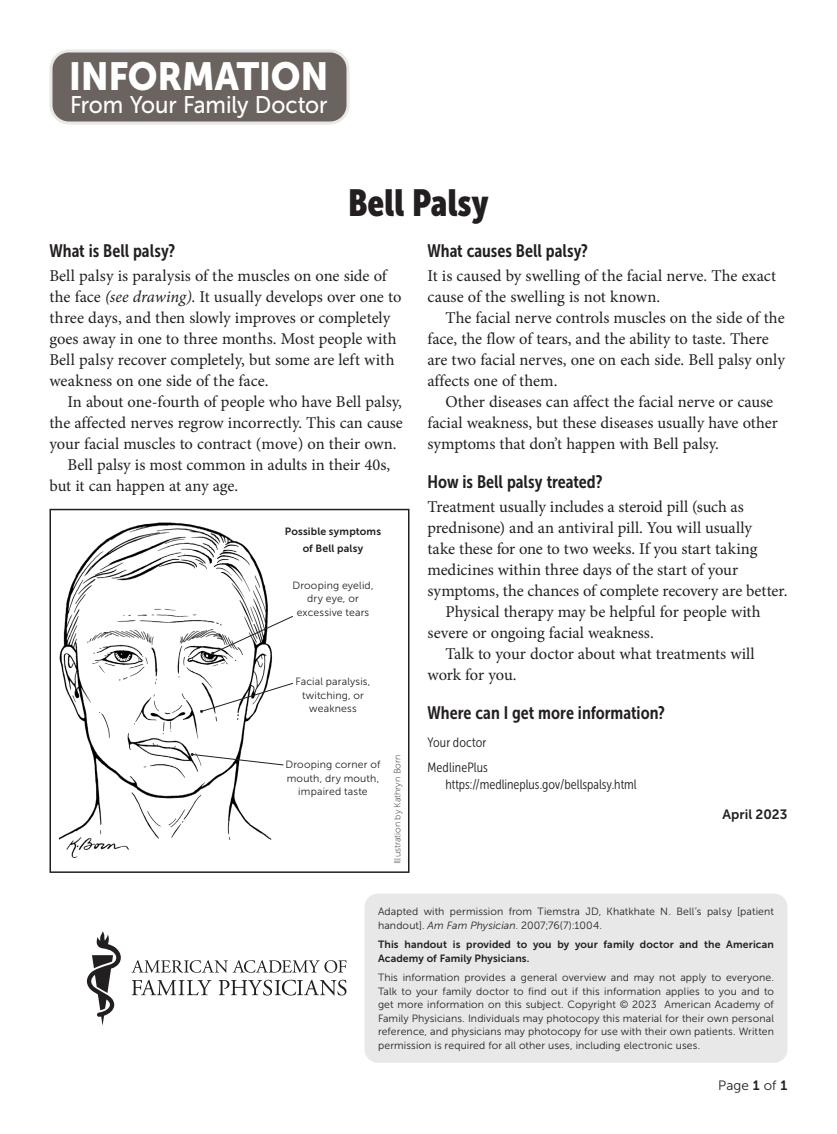
<style>
.page{position:relative;width:837px;height:1134px;background:#fff}
.page>*{position:absolute;margin:0;border:0;box-sizing:border-box;transform-origin:0 0}
.t1{font:39px "Museo Sans 900";letter-spacing:-.01em;color:#fff;scale:.93 1}
.article_title{font:37.5px "Museo Sans Cond 900";letter-spacing:-.01em;color:#231f20}
.t2{font:24px "Museo Sans 500";letter-spacing:-.005em;color:#fff;scale:.93 1}
.head1{font:18px "Museo Sans Cond 700";color:#231f20}
.body_text{font:16.5px/21px "Minion Pro";color:#231f20}
.body_noindent{font:16.5px/21px "Minion Pro";letter-spacing:-.005em;color:#231f20}
.web_small{font:13.5px/16.2px "Museo Sans Cond 300";color:#231f20}
.Date{font:13.5px "Museo Sans 700";color:#231f20}
.t3{font:13.5px "Museo Sans 300";letter-spacing:.005em;color:#231f20}
.blurb{font:10.5px/13.5px "Museo Sans 300";letter-spacing:.01em;color:#231f20}
.fig_text{font:10.5px/13.5px "Museo Sans 300";letter-spacing:.015em;color:#231f20;text-align:center}
.blurb-2{font:10.5px/13.5px "Museo Sans 700";letter-spacing:.01em;color:#231f20}
.fig_text-2{font:10.5px "Museo Sans 700";letter-spacing:.02em;color:#231f20}
.art_credit{font:9px "Museo Sans 100";color:#231f20}
.s1{font-style:italic}
.s2{font-family:"Museo Sans 700"}
</style>
<div class="page">
<svg style="left:131px;top:960px;width:215px;height:13px"></svg>
<svg style="left:132px;top:980px;width:80px;height:15px"></svg>
<svg style="left:219px;top:980px;width:127px;height:16px"></svg>
<svg style="left:87px;top:931px;width:34px;height:95px"></svg>
<div style="left:51px;top:51px;width:297px;height:72px;background:#6b6360;border-radius:18px"></div>
<div style="left:50px;top:50px;width:300px;height:74px;border:3px solid #e9e8e8;border-radius:18px"></div>
<div style="left:364px;top:894px;width:424px;height:169px;background:#e9e8e8;border-radius:14px"></div>
<div style="left:50px;top:509px;width:360px;height:364px;border:2px solid #231f20"></div>
<img style="left:60px;top:522px;width:213px;height:336px">
<svg style="left:211px;top:615px;width:82px;height:40px"></svg>
<svg style="left:200px;top:682px;width:93px;height:31px"></svg>
<svg style="left:191px;top:753px;width:93px;height:13px"></svg>
<h1 class="t1" style="left:69px;top:54px;width:281px">INFORMATION</h1>
<h3 class="t2" style="left:70px;top:92px;width:278px">From Your Family Doctor</h3>
<p class="article_title" style="left:348px;top:182px;width:142px">Bell Palsy</p>
<p class="head1" style="left:50px;top:241px;width:127px">What is Bell palsy?</p>
<p class="body_noindent" style="left:50px;top:265px;width:353px">Bell palsy is paralysis of the muscles on one side of the face <span class="s1">(see drawing)</span>. It usually develops over one to three days, and then slowly improves or completely goes away in one to three months. Most people with Bell palsy recover completely, but some are left with weakness on one side of the face.</p>
<p class="body_text" style="left:50px;top:391px;width:355px;text-align:justify;text-indent:18px">In about one-fourth of people who have Bell palsy, the affected nerves regrow incorrectly. This can cause your facial muscles to contract (move) on their own.</p>
<p class="body_text" style="left:50px;top:454px;width:342px;text-indent:18px">Bell palsy is most common in adults in their 40s, but it can happen at any age.</p>
<p class="fig_text-2" style="left:285px;top:526px;width:98px">Possible symptoms</p>
<p class="fig_text-2" style="left:303px;top:542px;width:62px">of Bell palsy</p>
<p class="fig_text" style="left:292px;top:579px;width:83px">Drooping eyelid, dry eye, or excessive tears</p>
<p class="fig_text" style="left:296px;top:675px;width:76px">Facial paralysis, twitching, or weakness</p>
<p class="fig_text" style="left:285px;top:758px;width:97px">Drooping corner of mouth, dry mouth, impaired taste</p>
<p class="art_credit" style="left:393px;top:864px;width:110px;rotate:-90deg">Illustration by Kathryn Born</p>
<p class="head1" style="left:428px;top:241px;width:162px">What causes Bell palsy?</p>
<p class="body_noindent" style="left:428px;top:265px;width:350px">It is caused by swelling of the facial nerve. The exact cause of the swelling is not known.</p>
<p class="body_text" style="left:428px;top:307px;width:359px;text-indent:18px">The facial nerve controls muscles on the side of the face, the flow of tears, and the ability to taste. There are two facial nerves, one on each side. Bell palsy only affects one of them.</p>
<p class="body_text" style="left:428px;top:391px;width:352px;text-indent:18px">Other diseases can affect the facial nerve or cause facial weakness, but these diseases usually have other symptoms that don’t happen with Bell palsy.</p>
<p class="head1" style="left:428px;top:472px;width:177px">How is Bell palsy treated?</p>
<p class="body_noindent" style="left:428px;top:496px;width:361px">Treatment usually includes a steroid pill (such as prednisone) and an antiviral pill. You will usually<br>take these for one to two weeks. If you start taking medicines within three days of the start of your symptoms, the chances of complete recovery are better.</p>
<p class="body_text" style="left:428px;top:601px;width:335px;text-indent:18px">Physical therapy may be helpful for people with severe or ongoing facial weakness.</p>
<p class="body_text" style="left:428px;top:643px;width:329px;text-indent:18px">Talk to your doctor about what treatments will work for you.</p>
<p class="head1" style="left:428px;top:703px;width:239px">Where can I get more information?</p>
<p class="web_small" style="left:428px;top:735px;width:60px">Your doctor</p>
<p class="web_small" style="left:446px;top:760px;width:193px;text-indent:-18px">MedlinePlus https://medlineplus.gov/bellspalsy.html</p>
<p class="Date" style="left:722px;top:806px;width:67px">April 2023</p>
<p class="blurb" style="left:378px;top:905px;width:397px">Adapted with permission from Tiemstra JD, Khatkhate N. Bell’s palsy [patient handout]. <span class="s1">Am Fam Physician</span>. 2007;76(7):1004.</p>
<p class="blurb-2" style="left:378px;top:938px;width:398px">This handout is provided to you by your family doctor and the American<br>Academy of Family Physicians.</p>
<p class="blurb" style="left:378px;top:971px;width:398px;text-align:justify">This information provides a general overview and may not apply to everyone.<br>Talk to your family doctor to find out if this information applies to you and to get more information on this subject. Copyright © 2023 American Academy of Family Physicians. Individuals may photocopy this material for their own personal reference, and physicians may photocopy for use with their own patients. Written permission is required for all other uses, including electronic uses.</p>
<p class="t3" style="left:718px;top:1079px;width:71px">Page <span class="s2">1</span> of <span class="s2">1</span></p>
</div>
